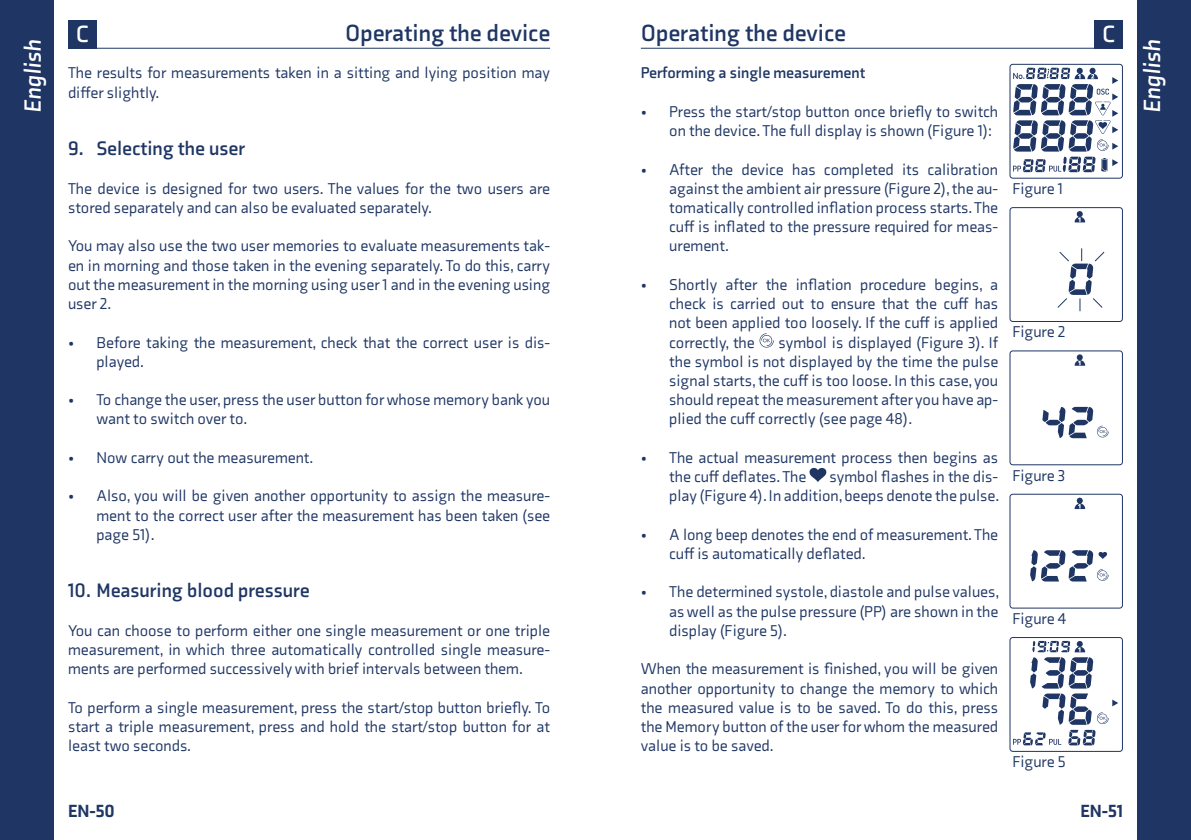
<style>
.page{position:relative;width:1191px;height:840px;background:#fff}
.page>*{position:absolute;margin:0;border:0;box-sizing:border-box;transform-origin:0 0}
.t1{font:700 24px "Axia";color:#1f3664}
.t2{font:italic 700 24px "Axia";color:#fff}
.t3{font:700 24px "Axia";color:#fff}
.t4{font:700 20px "Axia";color:#1f3664}
.t5{font:900 18px "Axia";color:#1f3664}
.t6{font:16px/19.2px "Axia";color:#1f3664;text-align:justify}
.t7{font:700 16px "Axia";color:#1f3664}
</style>
<div class="page">
<div style="left:1137px;top:0;width:54px;height:839px;background:#1f3664"></div>
<div style="left:0;top:0;width:54px;height:839px;background:#1f3664"></div>
<hr style="left:641px;top:48px;width:482px;height:1px;background:#1f3664">
<hr style="left:68px;top:48px;width:482px;height:1px;background:#1f3664">
<div style="left:68px;top:20px;width:28px;height:28px;background:#1f3664"></div>
<div style="left:1094px;top:20px;width:29px;height:28px;background:#1f3664"></div>
<svg style="left:809px;top:468px;width:17px;height:14px"></svg>
<svg style="left:759px;top:333px;width:14px;height:14px"></svg>
<svg style="left:1013px;top:68px;width:105px;height:104px"></svg>
<div style="left:1009px;top:64px;width:114px;height:114px;border:1px solid #1f3664;border-radius:3px"></div>
<svg style="left:1074px;top:211px;width:11px;height:11px"></svg>
<svg style="left:1057px;top:248px;width:47px;height:63px"></svg>
<div style="left:1009px;top:207px;width:114px;height:115px;border:1px solid #1f3664;border-radius:3px"></div>
<svg style="left:1074px;top:354px;width:11px;height:11px"></svg>
<svg style="left:1042px;top:406px;width:66px;height:32px"></svg>
<div style="left:1009px;top:350px;width:114px;height:115px;border:1px solid #1f3664;border-radius:3px"></div>
<svg style="left:1074px;top:497px;width:11px;height:11px"></svg>
<svg style="left:1030px;top:550px;width:78px;height:31px"></svg>
<div style="left:1009px;top:493px;width:114px;height:115px;border:1px solid #1f3664;border-radius:3px"></div>
<svg style="left:1013px;top:640px;width:105px;height:105px"></svg>
<div style="left:1009px;top:636px;width:114px;height:115px;border:1px solid #1f3664;border-radius:3px"></div>
<h1 class="t3" style="left:76px;top:19px;width:14px">C</h1>
<h1 class="t1" style="left:345px;top:18px;width:207px">Operating the device</h1>
<h1 class="t1" style="left:641px;top:18px;width:207px">Operating the device</h1>
<h1 class="t3" style="left:1102px;top:19px;width:14px">C</h1>
<p class="t6" style="left:68px;top:63px;width:483px">The results for measurements taken in a sitting and lying position may differ slightly.</p>
<h1 class="t2" style="left:18px;top:112px;width:74px;rotate:-90deg">English</h1>
<h1 class="t2" style="left:1137px;top:112px;width:74px;rotate:-90deg">English</h1>
<p class="t7" style="left:641px;top:63px;width:226px">Performing a single measurement</p>
<p class="t6" style="left:669px;top:102px;width:330px;text-indent:-28px">• Press the start/stop button once briefly to switch on the device. The full display is shown (Figure 1):</p>
<p class="t6" style="left:669px;top:159px;width:330px;text-indent:-28px">• After the device has completed its calibration against the ambient air pressure (Figure 2), the au&shy;tomatically controlled inflation process starts. The cuff is inflated to the pressure required for meas&shy;urement.</p>
<p class="t4" style="left:68px;top:136px;width:178px">9. Selecting the user</p>
<p class="t6" style="left:68px;top:178px;width:483px">The device is designed for two users. The values for the two users are stored separately and can also be evaluated separately.</p>
<p class="t6" style="left:68px;top:236px;width:483px">You may also use the two user memories to evaluate measurements tak&shy;en in morning and those taken in the evening separately. To do this, carry out the measurement in the morning using user 1 and in the evening using user 2.</p>
<p class="t6" style="left:96px;top:332px;width:455px;text-indent:-28px">• Before taking the measurement, check that the correct user is dis&shy;played.</p>
<p class="t6" style="left:96px;top:390px;width:455px;text-indent:-28px">• To change the user, press the user button for whose memory bank you want to switch over to.</p>
<p class="t6" style="left:1012px;top:179px;width:52px">Figure 1</p>
<p class="t6" style="left:669px;top:274px;width:330px;text-indent:-28px">• Shortly after the inflation procedure begins, a check is carried out to ensure that the cuff has not been applied too loosely. If the cuff is applied correctly, the</p>
<p class="t6" style="left:1012px;top:322px;width:55px">Figure 2</p>
<p class="t6" style="left:669px;top:332px;width:330px;text-indent:109px">symbol is displayed (Figure 3). If the symbol is not displayed by the time the pulse signal starts, the cuff is too loose. In this case, you should repeat the measurement after you have ap&shy;plied the cuff correctly (see page 48).</p>
<p class="t6" style="left:68px;top:447px;width:247px">• Now carry out the measurement.</p>
<p class="t6" style="left:96px;top:486px;width:455px;text-indent:-28px">• Also, you will be given another opportunity to assign the measure&shy;ment to the correct user after the measurement has been taken (see page 51).</p>
<p class="t4" style="left:68px;top:578px;width:243px">10. Measuring blood pressure</p>
<p class="t6" style="left:68px;top:620px;width:483px">You can choose to perform either one single measurement or one triple measurement, in which three automatically controlled single measure&shy;ments are performed successively with brief intervals between them.</p>
<p class="t6" style="left:68px;top:697px;width:483px">To perform a single measurement, press the start/stop button briefly. To start a triple measurement, press and hold the start/stop button for at least two seconds.</p>
<p class="t6" style="left:669px;top:447px;width:330px;text-indent:-28px">• The actual measurement process then begins as the cuff deflates. The</p>
<p class="t6" style="left:669px;top:466px;width:331px;text-align:right">symbol flashes in the dis-<br>play (Figure 4). In addition, beeps denote the pulse.</p>
<p class="t6" style="left:669px;top:524px;width:330px;text-indent:-28px">• A long beep denotes the end of measurement. The cuff is automatically deflated.</p>
<p class="t6" style="left:669px;top:582px;width:331px;text-indent:-28px">• The determined systole, diastole and pulse values, as well as the pulse pressure (PP) are shown in the display (Figure 5).</p>
<p class="t6" style="left:641px;top:658px;width:359px">When the measurement is finished, you will be given another opportunity to change the memory to which the measured value is to be saved. To do this, press the Memory button of the user for whom the measured value is to be saved.</p>
<p class="t6" style="left:1012px;top:465px;width:55px">Figure 3</p>
<p class="t6" style="left:1012px;top:608px;width:55px">Figure 4</p>
<p class="t6" style="left:1012px;top:751px;width:55px">Figure 5</p>
<p class="t5" style="left:68px;top:799px;width:48px">EN-50</p>
<p class="t5" style="left:1080px;top:799px;width:44px">EN-51</p>
</div>
